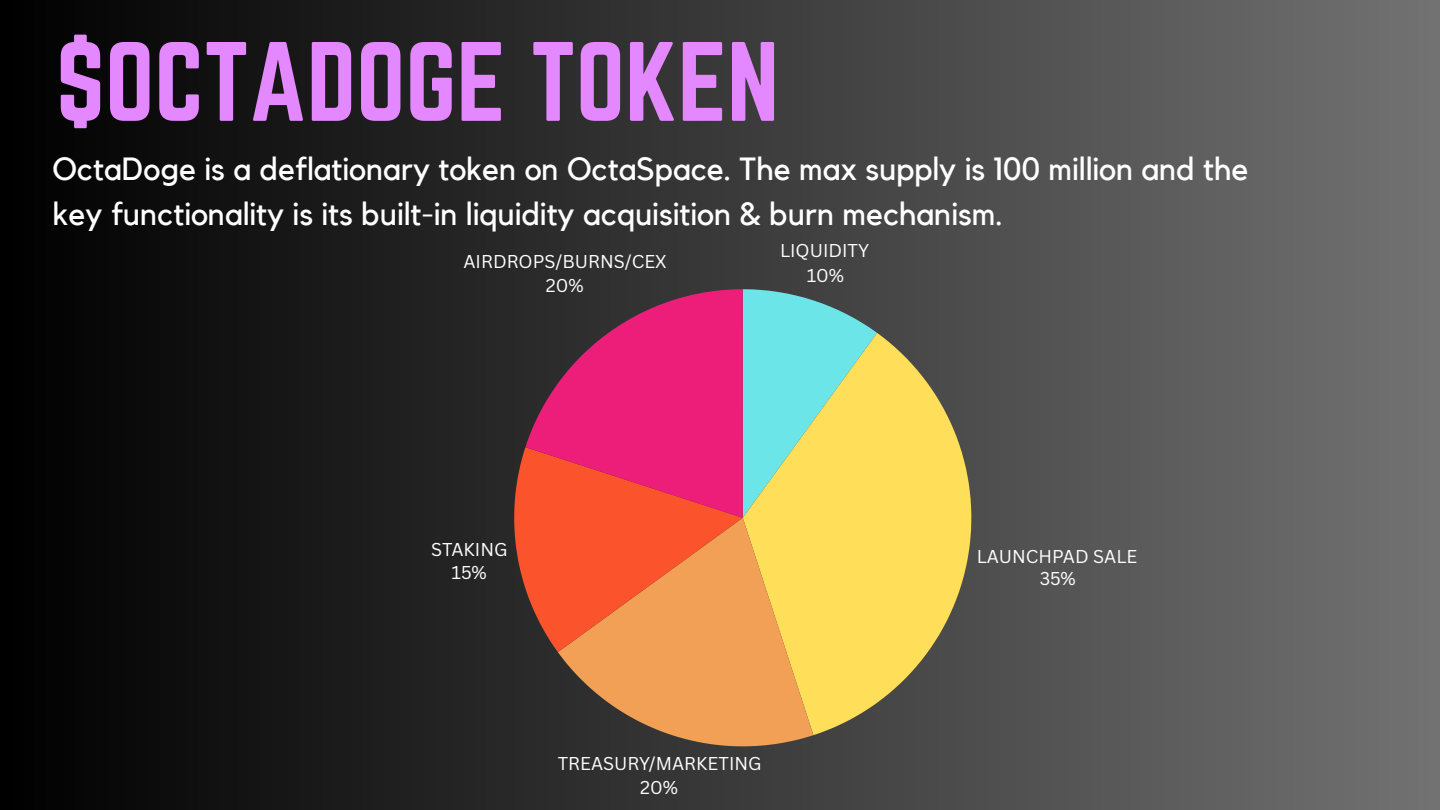
<style>
.page{position:relative;width:1440px;height:810px;background:#fff}
.page>*{position:absolute;margin:0;border:0;box-sizing:border-box;transform-origin:0 0}
.t1{font:98.6px "Norwester";color:#e488ff}
.t2{font:32px/44.2px "Kollektif";color:#fff}
.t3{font:18.1px/22.5px "Canva Sans";color:#fff;text-align:center}
</style>
<div class="page">
<div style="left:0;top:0;width:1440px;height:810px;background:linear-gradient(to right,#000,#727272)"></div>
<svg style="left:743px;top:289px;width:134px;height:44px;background:#5eb0b2"></svg>
<svg style="left:743px;top:333px;width:228px;height:402px;background:#c5c670"></svg>
<svg style="left:558px;top:518px;width:255px;height:228px;background:#d49b4f"></svg>
<svg style="left:514px;top:447px;width:229px;height:205px;background:#e86e3b"></svg>
<svg style="left:525px;top:289px;width:218px;height:229px;background:#cb295e"></svg>
<p class="t1" style="left:56px;top:22px;width:725px">$OCTADOGE TOKEN</p>
<h1 class="t2" style="left:52px;top:148px;width:1198px">OctaDoge is a deflationary token on OctaSpace. The max supply is 100 million and the key functionality is its built-in liquidity acquisition &amp; burn mechanism.</h1>
<p class="t3" style="left:464px;top:248px;width:205px;line-height:24.2px">AIRDROPS/BURNS/CEX<br>20%</p>
<p class="t3" style="left:780px;top:237px;width:91px;line-height:25.3px">LIQUIDITY<br>10%</p>
<p class="t3" style="left:431px;top:538px;width:78px">STAKING<br>15%</p>
<p class="t3" style="left:558px;top:751px;width:205px;line-height:24.2px">TREASURY/MARKETING<br>20%</p>
<p class="t3" style="left:977px;top:545px;width:162px">LAUNCHPAD SALE<br>35%</p>
</div>
